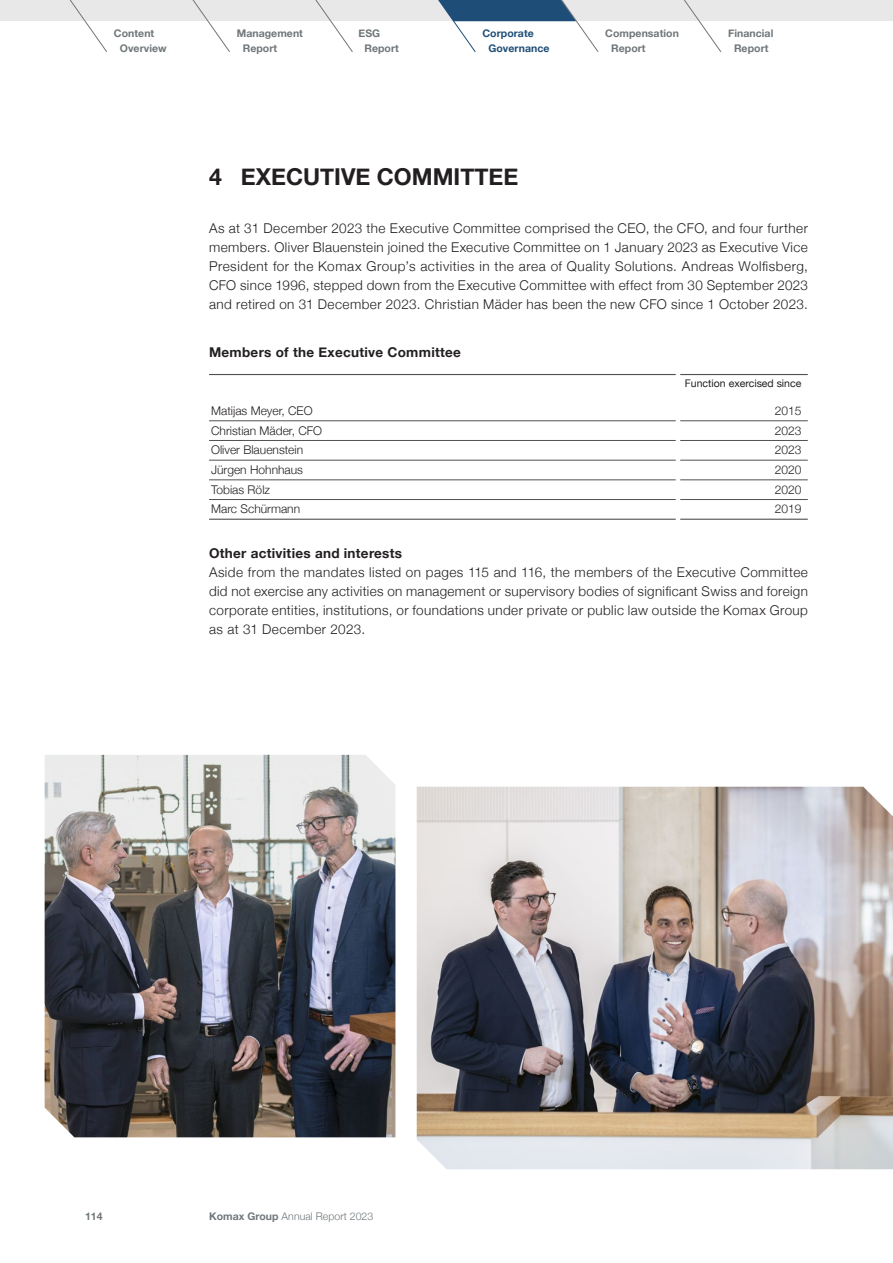
<style>
.page{position:relative;width:893px;height:1263px;background:#fff}
.page>*{position:absolute;margin:0;border:0;box-sizing:border-box;transform-origin:0 0}
.t1{font:700 23.25px "Helvetica Neue";color:#231f20}
.t2{font:300 13.5px/19.2px "Helvetica Neue";letter-spacing:.03em;color:#231f20;text-align:justify}
.t3{font:700 13.5px "Helvetica Neue";letter-spacing:.02em;color:#231f20}
.t4{font:300 12px "Helvetica Neue";color:#231f20}
.t5{font:700 10.5px/14.7px "Helvetica Neue";letter-spacing:.005em;color:#6f767a}
.t6{font:300 10.5px "Helvetica Neue";letter-spacing:.005em;color:#6f767a}
.t7{font:10.5px "Helvetica Neue";color:#231f20}
.t8{font:700 10.5px/14.7px "Helvetica Neue";letter-spacing:.005em;color:#1e4e77}
.s1{font-weight:700}
</style>
<div class="page">
<div style="left:0;top:0;width:893px;height:21px;background:#e9e8e8"></div>
<svg style="left:69px;top:0;width:38px;height:52px"></svg>
<svg style="left:315px;top:0;width:38px;height:52px"></svg>
<svg style="left:438px;top:0;width:161px;height:52px"></svg>
<svg style="left:684px;top:0;width:37px;height:52px"></svg>
<svg style="left:192px;top:0;width:38px;height:52px"></svg>
<hr style="left:209px;top:420px;width:467px;height:1px;background:#505152">
<hr style="left:680px;top:420px;width:128px;height:1px;background:#505152">
<hr style="left:209px;top:440px;width:467px;height:1px;background:#505152">
<hr style="left:680px;top:440px;width:128px;height:1px;background:#505152">
<hr style="left:209px;top:460px;width:467px;height:1px;background:#505152">
<hr style="left:680px;top:460px;width:128px;height:1px;background:#505152">
<hr style="left:209px;top:480px;width:467px;height:1px;background:#505152">
<hr style="left:680px;top:480px;width:128px;height:1px;background:#505152">
<hr style="left:209px;top:499px;width:467px;height:1px;background:#505152">
<hr style="left:680px;top:499px;width:128px;height:1px;background:#505152">
<hr style="left:209px;top:374px;width:467px;height:1px;background:#505152">
<hr style="left:680px;top:374px;width:128px;height:1px;background:#505152">
<hr style="left:209px;top:519px;width:467px;height:1px;background:#505152">
<hr style="left:680px;top:519px;width:128px;height:1px;background:#505152">
<img style="left:45px;top:755px;width:350px;height:382px">
<img style="left:417px;top:787px;width:476px;height:382px">
<p class="t5" style="left:120px;top:26px;width:48px;text-indent:-6px">Content<br>Overview</p>
<p class="t5" style="left:243px;top:26px;width:62px;text-indent:-6px">Management<br>Report</p>
<p class="t5" style="left:364px;top:26px;width:36px;text-indent:-6px">ESG<br>Report</p>
<p class="t8" style="left:488px;top:26px;width:63px;text-indent:-6px">Corporate<br>Governance</p>
<p class="t5" style="left:611px;top:26px;width:69px;text-indent:-6px">Compensation<br>Report</p>
<p class="t5" style="left:728px;top:26px;width:47px;text-align:center">Financial<br>Report</p>
<h1 class="t1" style="left:209px;top:162px;width:311px">4 EXECUTIVE COMMITTEE</h1>
<p class="t2" style="left:209px;top:218px;width:600px">As at 31 December 2023 the Executive Committee comprised the CEO, the CFO, and four further members. Oliver Blauenstein joined the Executive Committee on 1 January 2023 as Executive Vice President for the Komax Group’s activities in the area of Quality Solutions. Andreas Wolfisberg, CFO since 1996, stepped down from the Executive Committee with effect from 30 September 2023 and retired on 31 December 2023. Christian Mäder has been the new CFO since 1 October 2023.</p>
<p class="t3" style="left:209px;top:344px;width:253px">Members of the Executive Committee</p>
<p class="t7" style="left:685px;top:377px;width:118px">Function exercised since</p>
<p class="t4" style="left:211px;top:403px;width:103px">Matijas Meyer, CEO</p>
<p class="t4" style="left:775px;top:403px;width:28px">2015</p>
<p class="t4" style="left:211px;top:423px;width:112px">Christian Mäder, CFO</p>
<p class="t4" style="left:775px;top:423px;width:28px">2023</p>
<p class="t4" style="left:211px;top:443px;width:94px">Oliver Blauenstein</p>
<p class="t4" style="left:775px;top:443px;width:28px">2023</p>
<p class="t4" style="left:211px;top:462px;width:93px">Jürgen Hohnhaus</p>
<p class="t4" style="left:775px;top:462px;width:28px">2020</p>
<p class="t4" style="left:211px;top:482px;width:60px">Tobias Rölz</p>
<p class="t4" style="left:775px;top:482px;width:28px">2020</p>
<p class="t4" style="left:211px;top:502px;width:90px">Marc Schürmann</p>
<p class="t4" style="left:775px;top:502px;width:28px">2019</p>
<p class="t3" style="left:209px;top:545px;width:195px">Other activities and interests</p>
<p class="t2" style="left:209px;top:562px;width:600px">Aside from the mandates listed on pages 115 and 116, the members of the Executive Committee did not exercise any activities on management or supervisory bodies of significant Swiss and foreign corporate entities, institutions, or foundations under private or public law outside the Komax Group as at 31 December 2023.</p>
<p class="t5" style="left:85px;top:1209px;width:19px">114</p>
<p class="t6" style="left:209px;top:1210px;width:166px"><span class="s1">Komax Group</span> Annual Report 2023</p>
</div>
